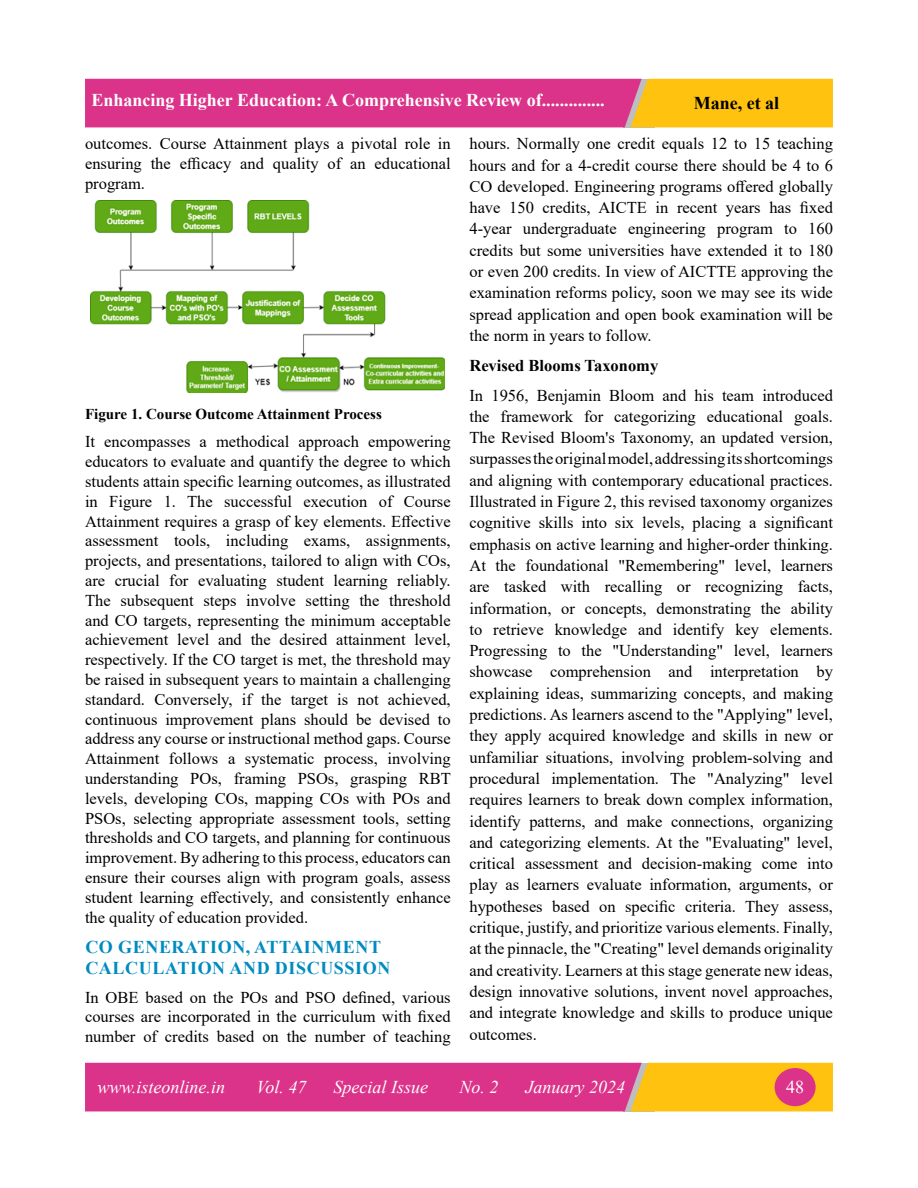
<style>
.page{position:relative;width:918px;height:1188px;background:#fff}
.page>*{position:absolute;margin:0;border:0;box-sizing:border-box;transform-origin:0 0}
.t1{font:700 18px "Times New Roman";color:#fff}
.t2{font:italic 18px "Times New Roman";color:#fff}
.t3{font:700 18px/21.6px "Times New Roman";letter-spacing:.035em;color:#008bbf}
.t4{font:700 18px "Times New Roman";color:#000}
.t5{font:18px "Times New Roman";color:#fff}
.t6{font:16.5px/21.3px "Times New Roman";color:#000;text-align:justify}
.t7{font:700 16.5px "Times New Roman";color:#000}
.t8{font:700 15px "Times New Roman";color:#000}
</style>
<div class="page">
<svg style="left:85px;top:1063px;width:748px;height:48px;background:#e3556c"></svg>
<div style="left:775px;top:1068px;width:41px;height:38px;background:#db3389;border-radius:50%"></div>
<svg style="left:85px;top:79px;width:748px;height:48px;background:#e45869"></svg>
<img style="left:91px;top:200px;width:354px;height:193px">
<p class="t1" style="left:91px;top:87px;width:515px">Enhancing Higher Education: A Comprehensive Review of..............</p>
<p class="t4" style="left:694px;top:90px;width:87px">Mane, et al</p>
<p class="t6" style="left:85px;top:133px;width:367px;line-height:19.8px">outcomes. Course Attainment plays a pivotal role in ensuring the efficacy and quality of an educational program.</p>
<p class="t6" style="left:469px;top:133px;width:365px">hours. Normally one credit equals 12 to 15 teaching hours and for a 4-credit course there should be 4 to 6<br>CO developed. Engineering programs offered globally have 150 credits, AICTE in recent years has fixed 4-year undergraduate engineering program to 160 credits but some universities have extended it to 180 or even 200 credits. In view of AICTTE approving the examination reforms policy, soon we may see its wide spread application and open book examination will be the norm in years to follow.</p>
<p class="t7" style="left:469px;top:353px;width:190px">Revised Blooms Taxonomy</p>
<p class="t6" style="left:469px;top:384px;width:365px">In 1956, Benjamin Bloom and his team introduced the framework for categorizing educational goals.<br>The Revised Bloom's Taxonomy, an updated version, surpasses the original model, addressing its shortcomings and aligning with contemporary educational practices.<br>Illustrated in Figure 2, this revised taxonomy organizes cognitive skills into six levels, placing a significant emphasis on active learning and higher-order thinking.<br>At the foundational "Remembering" level, learners are tasked with recalling or recognizing facts, information, or concepts, demonstrating the ability to retrieve knowledge and identify key elements.<br>Progressing to the "Understanding" level, learners showcase comprehension and interpretation by explaining ideas, summarizing concepts, and making predictions. As learners ascend to the "Applying" level, they apply acquired knowledge and skills in new or unfamiliar situations, involving problem-solving and procedural implementation. The "Analyzing" level requires learners to break down complex information, identify patterns, and make connections, organizing and categorizing elements. At the "Evaluating" level, critical assessment and decision-making come into play as learners evaluate information, arguments, or hypotheses based on specific criteria. They assess, critique, justify, and prioritize various elements. Finally, at the pinnacle, the "Creating" level demands originality and creativity. Learners at this stage generate new ideas, design innovative solutions, invent novel approaches, and integrate knowledge and skills to produce unique outcomes.</p>
<p class="t8" style="left:85px;top:403px;width:298px">Figure 1. Course Outcome Attainment Process</p>
<p class="t6" style="left:85px;top:431px;width:367px;line-height:19.8px">It encompasses a methodical approach empowering educators to evaluate and quantify the degree to which students attain specific learning outcomes, as illustrated in Figure 1. The successful execution of Course Attainment requires a grasp of key elements. Effective assessment tools, including exams, assignments, projects, and presentations, tailored to align with COs, are crucial for evaluating student learning reliably.<br>The subsequent steps involve setting the threshold and CO targets, representing the minimum acceptable achievement level and the desired attainment level, respectively. If the CO target is met, the threshold may be raised in subsequent years to maintain a challenging standard. Conversely, if the target is not achieved, continuous improvement plans should be devised to address any course or instructional method gaps. Course Attainment follows a systematic process, involving understanding POs, framing PSOs, grasping RBT levels, developing COs, mapping COs with POs and PSOs, selecting appropriate assessment tools, setting thresholds and CO targets, and planning for continuous improvement. By adhering to this process, educators can ensure their courses align with program goals, assess student learning effectively, and consistently enhance the quality of education provided.</p>
<p class="t3" style="left:85px;top:935px;width:307px">CO GENERATION, ATTAINMENT<br>CALCULATION AND DISCUSSION</p>
<p class="t6" style="left:85px;top:987px;width:367px;line-height:19.8px">In OBE based on the POs and PSO defined, various courses are incorporated in the curriculum with fixed number of credits based on the number of teaching</p>
<p class="t2" style="left:97px;top:1074px;width:129px">www.isteonline.in</p>
<p class="t2" style="left:257px;top:1074px;width:52px">Vol. 47</p>
<p class="t2" style="left:334px;top:1074px;width:96px">Special Issue</p>
<p class="t2" style="left:460px;top:1074px;width:41px">No. 2</p>
<p class="t2" style="left:526px;top:1074px;width:101px">January 2024</p>
<p class="t5" style="left:786px;top:1074px;width:19px">48</p>
</div>
